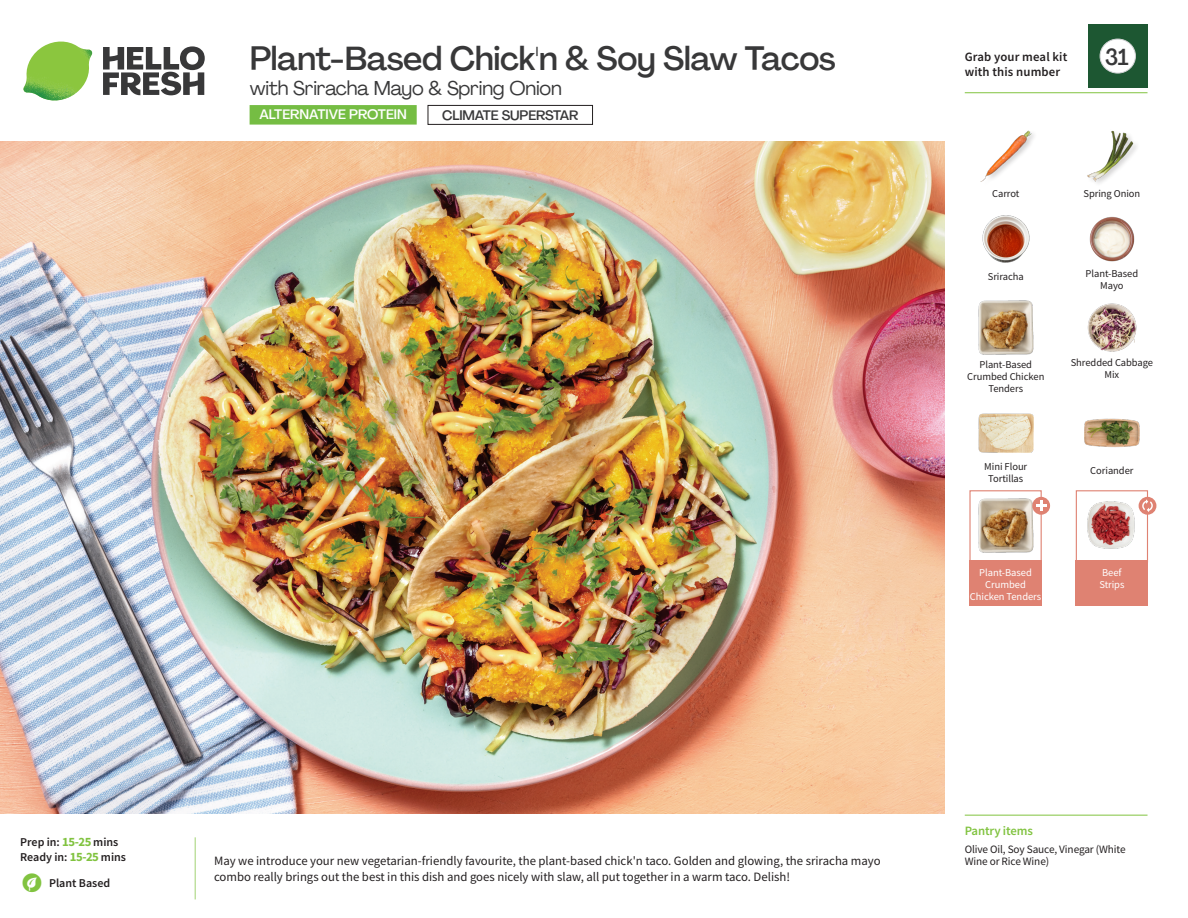
<style>
.page{position:relative;width:1188px;height:918px;background:#fff}
.page>*{position:absolute;margin:0;border:0;box-sizing:border-box;transform-origin:0 0}
._15_Titel_UK{font:500 33px "Agrandir";letter-spacing:-.015em;color:#383839}
._002_Label_Nr{font:500 22.8px "Agrandir";color:#383839;scale:.94 1}
._15_Titel_UK-2{font:19.5px "Agrandir";letter-spacing:-.01em;color:#383839}
.t1{font:500 13.5px "Agrandir";color:#fff}
.t2{font:500 13.5px "Agrandir";letter-spacing:-.01em;color:#383839}
.Step_6_Text_AU{font:12.75px/16.5px "Source Sans Pro";color:#231f20}
.t3{font:600 12.75px/15px "Source Sans Pro";letter-spacing:.01em;color:#231f20}
._04_Headers_Front{font:600 12.75px "Source Sans Pro";letter-spacing:-.01em;color:#81c340}
._04_Intro{font:600 12px "Source Sans Pro";color:#231f20}
._05_Pantry{font:11.25px/12px "Source Sans Pro";letter-spacing:-.01em;color:#231f20}
._18_FRONT_ingredients{font:10.5px/12px "Source Sans Pro";letter-spacing:-.005em;color:#231f20;text-align:center}
._18_FRONT_ingredients-2{font:10.5px/12px "Source Sans Pro";letter-spacing:-.005em;color:#fff}
.s1{font-weight:700;font-size:12.75px;color:#81c340}
</style>
<div class="page">
<svg style="left:103px;top:46px;width:102px;height:49px"></svg>
<img style="left:23px;top:42px;width:69px;height:59px">
<img style="left:0;top:142px;width:945px;height:672px">
<div style="left:1076px;top:490px;width:72px;height:73px;border:1px solid #df8272"></div>
<div style="left:1076px;top:560px;width:72px;height:46px;background:#df8272"></div>
<div style="left:969px;top:560px;width:73px;height:46px;background:#df8272"></div>
<img style="left:1087px;top:501px;width:48px;height:48px">
<div style="left:969px;top:490px;width:73px;height:73px;border:1px solid #df8272"></div>
<img style="left:978px;top:498px;width:55px;height:55px">
<div style="left:1032px;top:497px;width:18px;height:18px;background:#df8272;border-radius:50%"></div>
<svg style="left:1036px;top:500px;width:10px;height:11px"></svg>
<div style="left:1139px;top:497px;width:17px;height:18px;background:#df8272;border-radius:50%"></div>
<svg style="left:1142px;top:499px;width:11px;height:13px"></svg>
<img style="left:1087px;top:303px;width:50px;height:49px">
<img style="left:1084px;top:418px;width:56px;height:30px">
<img style="left:978px;top:413px;width:55px;height:40px">
<img style="left:978px;top:300px;width:55px;height:55px">
<img style="left:982px;top:215px;width:48px;height:48px">
<img style="left:1089px;top:216px;width:46px;height:46px">
<img style="left:980px;top:130px;width:54px;height:52px">
<img style="left:1087px;top:130px;width:50px;height:53px">
<hr style="left:965px;top:815px;width:183px;height:1px;background:#81c340">
<hr style="left:965px;top:92px;width:183px;height:1px;background:#81c340">
<div style="left:1088px;top:24px;width:60px;height:64px;background:#1d5732"></div>
<div style="left:1100px;top:39px;width:35px;height:34px;background:#fff;border-radius:50%"></div>
<div style="left:1100px;top:39px;width:36px;height:34px;border:1px solid #d1d2d4;border-radius:50%"></div>
<div style="left:250px;top:105px;width:167px;height:20px;background:#75bd43"></div>
<div style="left:428px;top:105px;width:165px;height:20px;border:1px solid #231f20"></div>
<p class="_15_Titel_UK" style="left:250px;top:38px;width:588px">Plant-Based Chick'n &amp; Soy Slaw Tacos</p>
<p class="_15_Titel_UK-2" style="left:250px;top:76px;width:314px">with Sriracha Mayo &amp; Spring Onion</p>
<p class="t1" style="left:259px;top:106px;width:149px">ALTERNATIVE PROTEIN</p>
<p class="t2" style="left:442px;top:107px;width:138px">CLIMATE SUPERSTAR</p>
<p class="t3" style="left:965px;top:49px;width:104px">Grab your meal kit with this number</p>
<p class="_002_Label_Nr" style="left:1105px;top:43px;width:26px">31</p>
<p class="_18_FRONT_ingredients" style="left:992px;top:188px;width:29px">Carrot</p>
<p class="_18_FRONT_ingredients" style="left:1083px;top:188px;width:58px">Spring Onion</p>
<p class="_18_FRONT_ingredients" style="left:988px;top:271px;width:37px">Sriracha</p>
<p class="_18_FRONT_ingredients" style="left:967px;top:359px;width:79px">Plant-Based<br>Crumbed Chicken<br>Tenders</p>
<p class="_18_FRONT_ingredients" style="left:1086px;top:268px;width:54px">Plant-Based<br>Mayo</p>
<p class="_18_FRONT_ingredients" style="left:1071px;top:356px;width:84px">Shredded Cabbage<br>Mix</p>
<p class="_18_FRONT_ingredients" style="left:984px;top:461px;width:45px">Mini Flour<br>Tortillas</p>
<p class="_18_FRONT_ingredients" style="left:1090px;top:465px;width:45px">Coriander</p>
<p class="_18_FRONT_ingredients-2" style="left:970px;top:567px;width:73px;text-align:center">Plant-Based<br>Crumbed<br>Chicken Tenders</p>
<p class="_18_FRONT_ingredients-2" style="left:1099px;top:567px;width:27px">Beef<br>Strips</p>
<p class="_04_Intro" style="left:20px;top:834px;width:100px">Prep in: <span class="s1">15-25</span> mins</p>
<p class="_04_Intro" style="left:20px;top:849px;width:107px">Ready in: <span class="s1">15-25</span> mins</p>
<p class="_04_Intro" style="left:49px;top:875px;width:63px">Plant Based</p>
<p class="Step_6_Text_AU" style="left:214px;top:852px;width:668px">May we introduce your new vegetarian-friendly favourite, the plant-based chick'n taco. Golden and glowing, the sriracha mayo combo really brings out the best in this dish and goes nicely with slaw, all put together in a warm taco. Delish!</p>
<p class="_04_Headers_Front" style="left:965px;top:822px;width:70px">Pantry items</p>
<p class="_05_Pantry" style="left:965px;top:843px;width:162px">Olive Oil, Soy Sauce, Vinegar (White<br>Wine or Rice Wine)</p>
</div>
